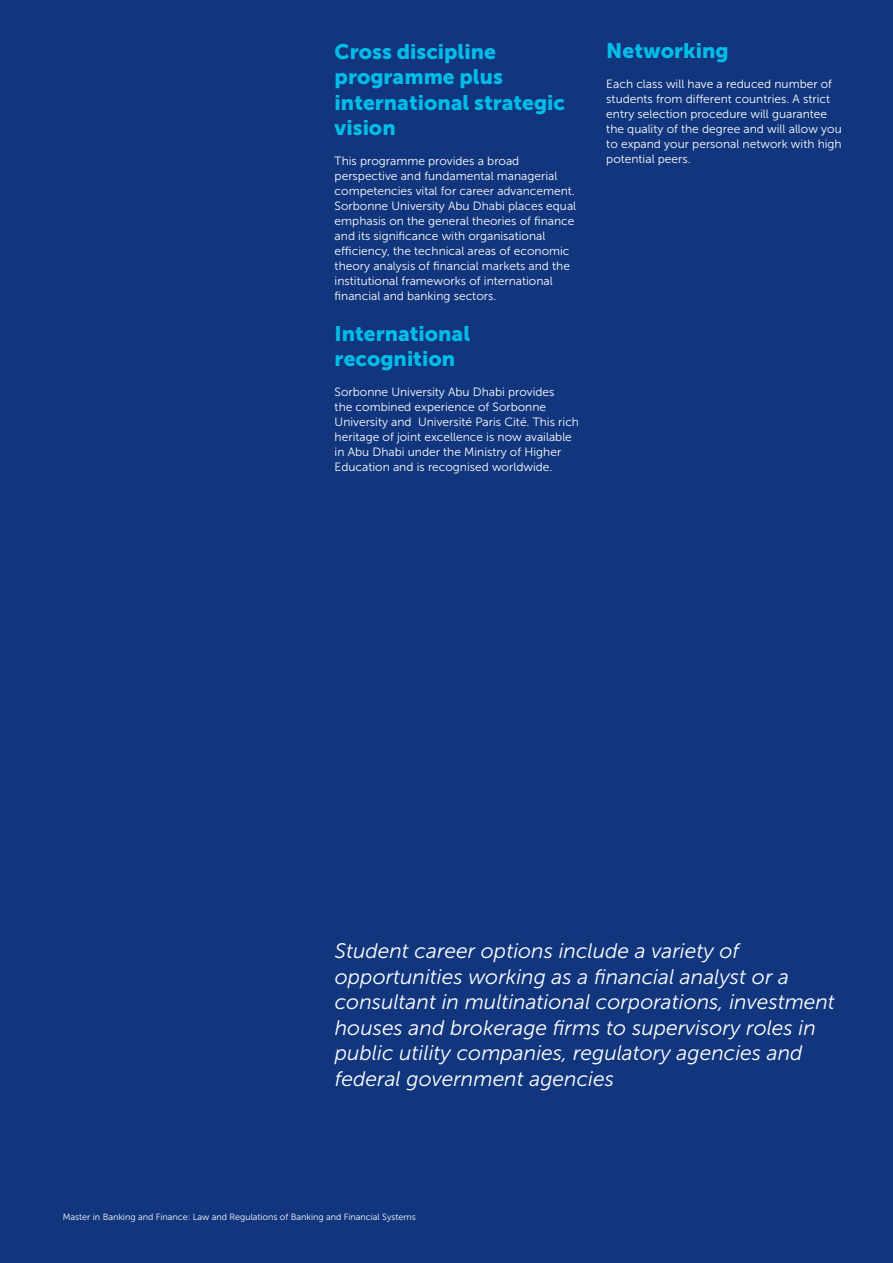
<style>
.page{position:relative;width:893px;height:1263px;background:#11367e}
.page>*{position:absolute;margin:0;border:0;box-sizing:border-box;transform-origin:0 0}
.t1{font:italic 21px/25.5px "Museo Sans 300";color:#fff}
.t2{font:21px/25.5px "Museo Sans 900";color:#02bce8}
.t3{font:12px/15px "Museo Sans 300";color:#fff}
.t4{font:9px "Museo Sans 300";color:#fff}
</style>
<div class="page">
<p class="t2" style="left:335px;top:39px;width:232px">Cross discipline programme plus international strategic vision</p>
<p class="t3" style="left:335px;top:154px;width:243px">This programme provides a broad perspective and fundamental managerial competencies vital for career advancement.<br>Sorbonne University Abu Dhabi places equal emphasis on the general theories of finance and its significance with organisational efficiency, the technical areas of economic theory analysis of financial markets and the institutional frameworks of international financial and banking sectors.</p>
<p class="t2" style="left:335px;top:321px;width:137px">International</p>
<p class="t2" style="left:335px;top:346px;width:122px">recognition</p>
<p class="t3" style="left:335px;top:385px;width:246px">Sorbonne University Abu Dhabi provides<br>the combined experience of Sorbonne University and Université Paris Cité. This rich heritage of joint excellence is now available in Abu Dhabi under the Ministry of Higher Education and is recognised worldwide.</p>
<p class="t2" style="left:606px;top:38px;width:124px">Networking</p>
<p class="t3" style="left:606px;top:77px;width:237px">Each class will have a reduced number of students from different countries. A strict entry selection procedure will guarantee the quality of the degree and will allow you to expand your personal network with high potential peers.</p>
<p class="t1" style="left:335px;top:938px;width:502px">Student career options include a variety of opportunities working as a financial analyst or a consultant in multinational corporations, investment houses and brokerage firms to supervisory roles in public utility companies, regulatory agencies and federal government agencies</p>
<p class="t4" style="left:63px;top:1212px;width:354px">Master in Banking and Finance: Law and Regulations of Banking and Financial Systems</p>
</div>
